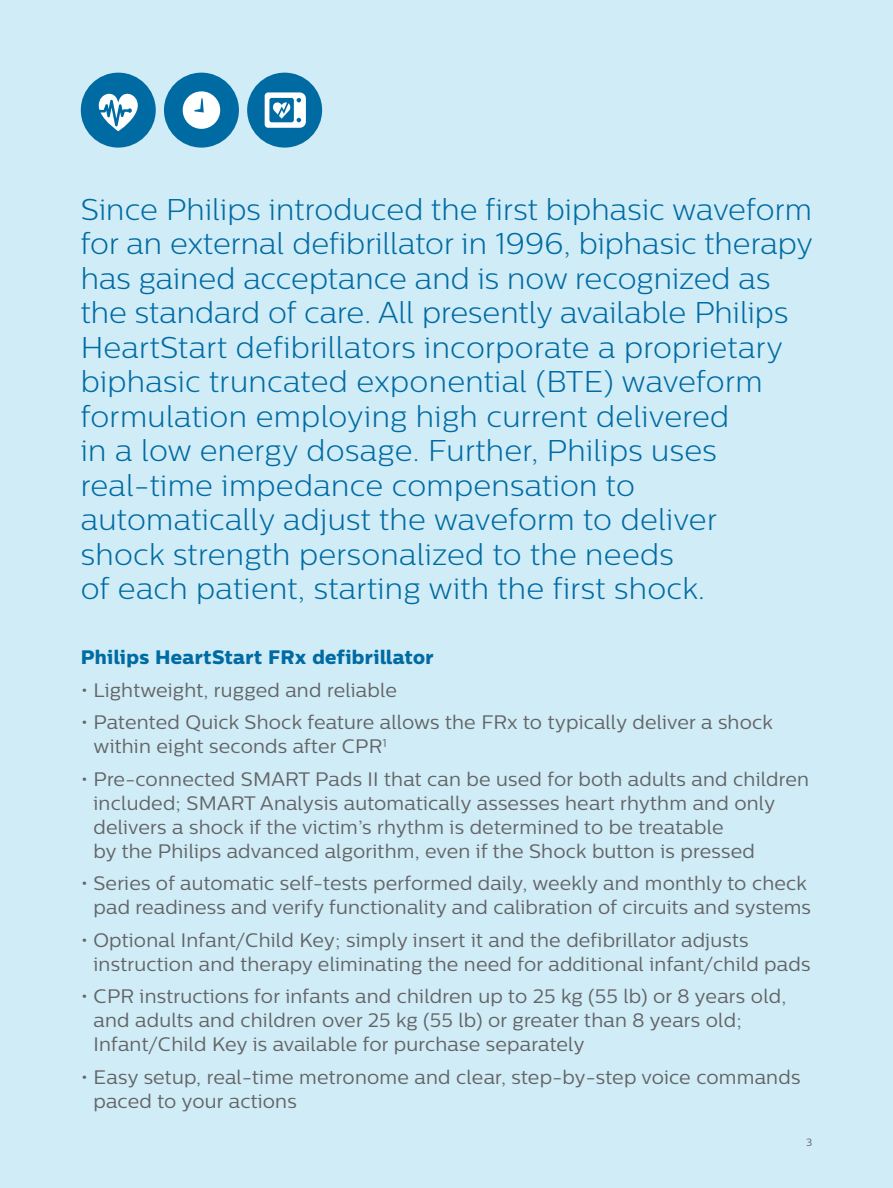
<style>
.page{position:relative;width:893px;height:1188px;background:#d0ecf6}
.page>*{position:absolute;margin:0;border:0;box-sizing:border-box;transform-origin:0 0}
.t1{font:300 30px/34.5px "Centrale Sans";letter-spacing:.005em;color:#006ba3}
.t2{font:19.5px/24px "Centrale Sans";letter-spacing:.01em;color:#636466}
.t3{font:19.5px "Centrale Sans X Bold";letter-spacing:.02em;color:#006ba3}
.t4{font:10.5px "Centrale Sans";color:#636466}
</style>
<div class="page">
<div style="left:247px;top:73px;width:75px;height:75px;background:#006ba3;border-radius:50%"></div>
<div style="left:81px;top:73px;width:75px;height:75px;background:#006ba3;border-radius:50%"></div>
<svg style="left:99px;top:93px;width:39px;height:38px"></svg>
<div style="left:164px;top:73px;width:75px;height:75px;background:#006ba3;border-radius:50%"></div>
<svg style="left:183px;top:91px;width:37px;height:38px"></svg>
<svg style="left:265px;top:92px;width:41px;height:36px"></svg>
<p class="t1" style="left:81px;top:191px;width:734px">Since Philips introduced the first biphasic waveform for an external defibrillator in 1996, biphasic therapy has gained acceptance and is now recognized as the standard of care. All presently available Philips HeartStart defibrillators incorporate a proprietary biphasic truncated exponential (BTE) waveform formulation employing high current delivered<br>in a low energy dosage. Further, Philips uses real-time impedance compensation to automatically adjust the waveform to deliver<br>shock strength personalized to the needs<br>of each patient, starting with the first shock.</p>
<p class="t3" style="left:81px;top:645px;width:354px">Philips HeartStart FRx defibrillator</p>
<p class="t2" style="left:81px;top:677px;width:318px">• Lightweight, rugged and reliable</p>
<p class="t2" style="left:94px;top:710px;width:681px;text-indent:-13px">• Patented Quick Shock feature allows the FRx to typically deliver a shock within eight seconds after CPR<sup>1</sup></p>
<p class="t2" style="left:94px;top:766px;width:717px;text-indent:-13px">• Pre-connected SMART Pads II that can be used for both adults and children included; SMART Analysis automatically assesses heart rhythm and only delivers a shock if the victim’s rhythm is determined to be treatable<br>by the Philips advanced algorithm, even if the Shock button is pressed</p>
<p class="t2" style="left:81px;top:871px;width:732px;text-align:right">• Series of automatic self-tests performed daily, weekly and monthly to check pad readiness and verify functionality and calibration of circuits and systems</p>
<p class="t2" style="left:94px;top:927px;width:718px;text-indent:-13px">• Optional Infant/Child Key; simply insert it and the defibrillator adjusts instruction and therapy eliminating the need for additional infant/child pads</p>
<p class="t2" style="left:94px;top:984px;width:694px;text-indent:-13px">• CPR instructions for infants and children up to 25 kg (55 lb) or 8 years old, and adults and children over 25 kg (55 lb) or greater than 8 years old;<br>Infant/Child Key is available for purchase separately</p>
<p class="t2" style="left:94px;top:1065px;width:708px;text-indent:-13px">• Easy setup, real-time metronome and clear, step-by-step voice commands paced to your actions</p>
<p class="t4" style="left:806px;top:1136px;width:8px">3</p>
</div>
